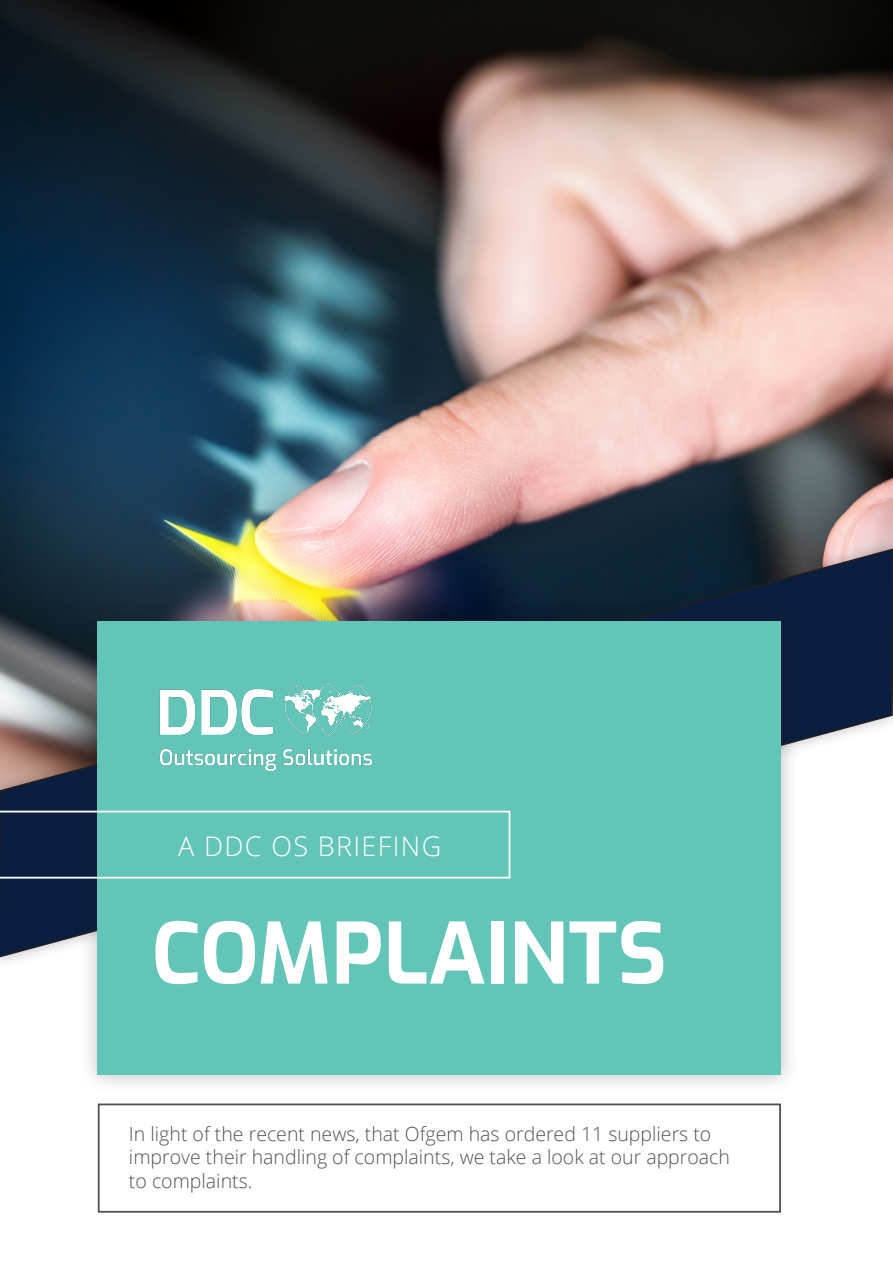
<style>
.page{position:relative;width:893px;height:1263px;background:#fff}
.page>*{position:absolute;margin:0;border:0;box-sizing:border-box;transform-origin:0 0}
.t1{font:700 84px "Exo";color:#fff}
.t2{font:300 27px "Open Sans";letter-spacing:.05em;color:#fff}
.t3{font:300 19.5px/23.4px "Open Sans";color:#4d5356}
</style>
<div class="page">
<img style="left:0;top:0;width:893px;height:536px">
<div style="left:0;top:536px;width:893px;height:435px;background:#231f20;opacity:.31"></div>
<img style="left:0;top:547px;width:893px;height:412px">
<div style="left:79px;top:603px;width:721px;height:491px;background:#231f20;opacity:.28"></div>
<div style="left:98px;top:621px;width:683px;height:454px;background:#62c5b7"></div>
<img style="left:159px;top:682px;width:214px;height:89px">
<svg style="left:0;top:811px;width:510px;height:67px"></svg>
<div style="left:98px;top:1103px;width:683px;height:110px;border:2px solid #4d5256"></div>
<p class="t2" style="left:178px;top:827px;width:265px">A DDC OS BRIEFING</p>
<p class="t1" style="left:152px;top:889px;width:517px">COMPLAINTS</p>
<p class="t3" style="left:129px;top:1121px;width:603px">In light of the recent news, that Ofgem has ordered 11 suppliers to improve their handling of complaints, we take a look at our approach to complaints.</p>
</div>
